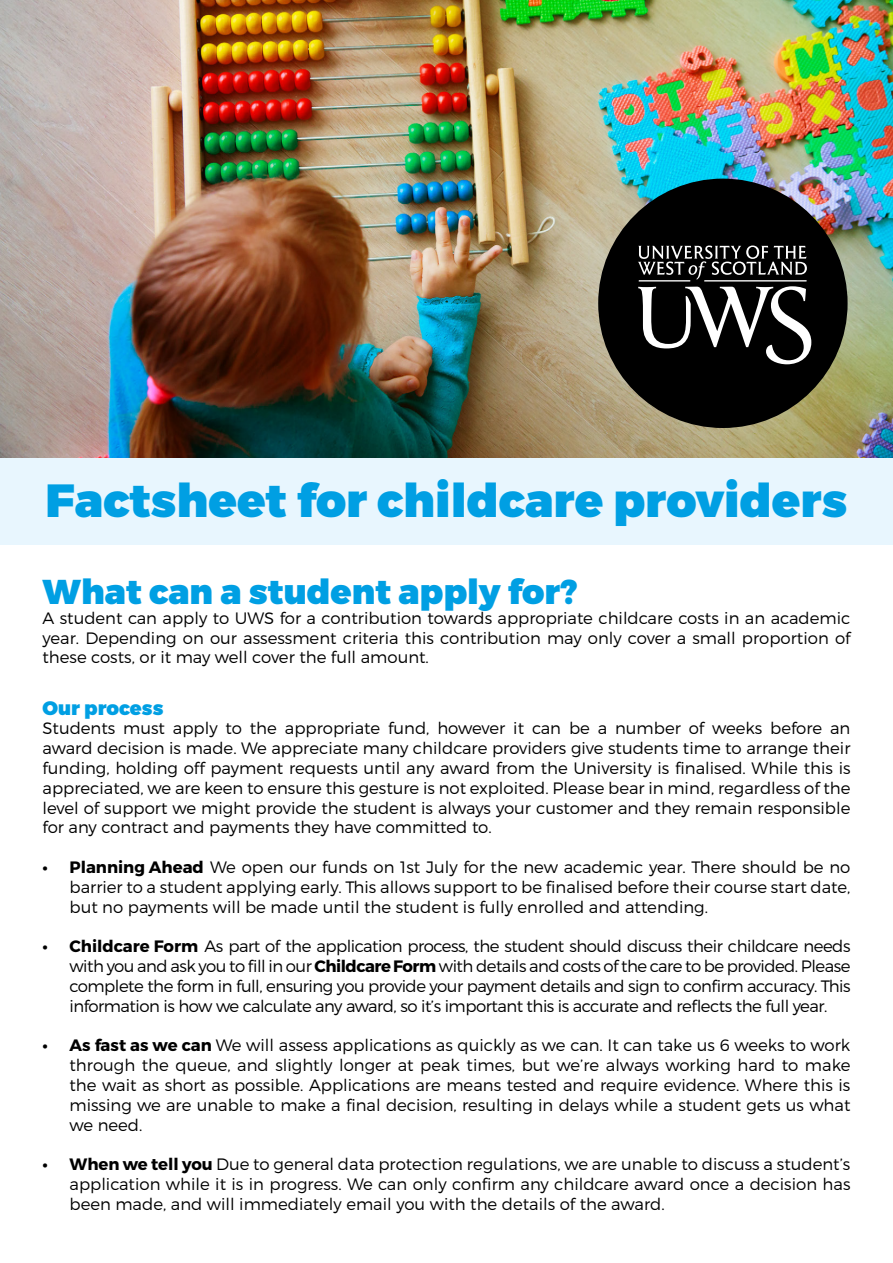
<style>
.page{position:relative;width:893px;height:1263px;background:#fff}
.page>*{position:absolute;margin:0;border:0;box-sizing:border-box;transform-origin:0 0}
.t1{font:900 46.5px "Montserrat";color:#009fe3}
.t2{font:900 34.5px "Montserrat";color:#009fe3}
.t3{font:900 19.5px "Montserrat";color:#009fe3}
.t4{font:300 16.5px/19.8px "Montserrat";color:#000;text-align:justify}
.s1{font-weight:700}
</style>
<div class="page">
<div style="left:0;top:456px;width:893px;height:88px;background:#e8f6fe"></div>
<img style="left:0;top:0;width:893px;height:458px">
<div style="left:598px;top:179px;width:250px;height:249px;background:#000;border-radius:50%"></div>
<svg style="left:638px;top:245px;width:173px;height:119px"></svg>
<p class="t1" style="left:46px;top:471px;width:803px">Factsheet for childcare providers</p>
<p class="t2" style="left:43px;top:570px;width:536px">What can a student apply for?</p>
<p class="t4" style="left:43px;top:608px;width:809px">A student can apply to UWS for a contribution towards appropriate childcare costs in an academic year. Depending on our assessment criteria this contribution may only cover a small proportion of these costs, or it may well cover the full amount.</p>
<p class="t3" style="left:43px;top:695px;width:122px">Our process</p>
<p class="t4" style="left:43px;top:718px;width:809px">Students must apply to the appropriate fund, however it can be a number of weeks before an award decision is made. We appreciate many childcare providers give students time to arrange their funding, holding off payment requests until any award from the University is finalised. While this is appreciated, we are keen to ensure this gesture is not exploited. Please bear in mind, regardless of the level of support we might provide the student is always your customer and they remain responsible for any contract and payments they have committed to.</p>
<p class="t4" style="left:70px;top:857px;width:782px;text-indent:-27px"><span class="s1">• Planning Ahead</span> We open our funds on 1st July for the new academic year. There should be no barrier to a student applying early. This allows support to be finalised before their course start date, but no payments will be made until the student is fully enrolled and attending.</p>
<p class="t4" style="left:70px;top:936px;width:782px;text-indent:-27px"><span class="s1">• Childcare Form</span> As part of the application process, the student should discuss their childcare needs with you and ask you to fill in our <span class="s1">Childcare Form</span> with details and costs of the care to be provided. Please complete the form in full, ensuring you provide your payment details and sign to confirm accuracy. This information is how we calculate any award, so it’s important this is accurate and reflects the full year.</p>
<p class="t4" style="left:70px;top:1035px;width:782px;text-indent:-27px"><span class="s1">• As fast as we can</span> We will assess applications as quickly as we can. It can take us 6 weeks to work through the queue, and slightly longer at peak times, but we’re always working hard to make the wait as short as possible. Applications are means tested and require evidence. Where this is missing we are unable to make a final decision, resulting in delays while a student gets us what we need.</p>
<p class="t4" style="left:70px;top:1154px;width:782px;text-indent:-27px"><span class="s1">• When we tell you</span> Due to general data protection regulations, we are unable to discuss a student’s application while it is in progress. We can only confirm any childcare award once a decision has been made, and will immediately email you with the details of the award.</p>
</div>
